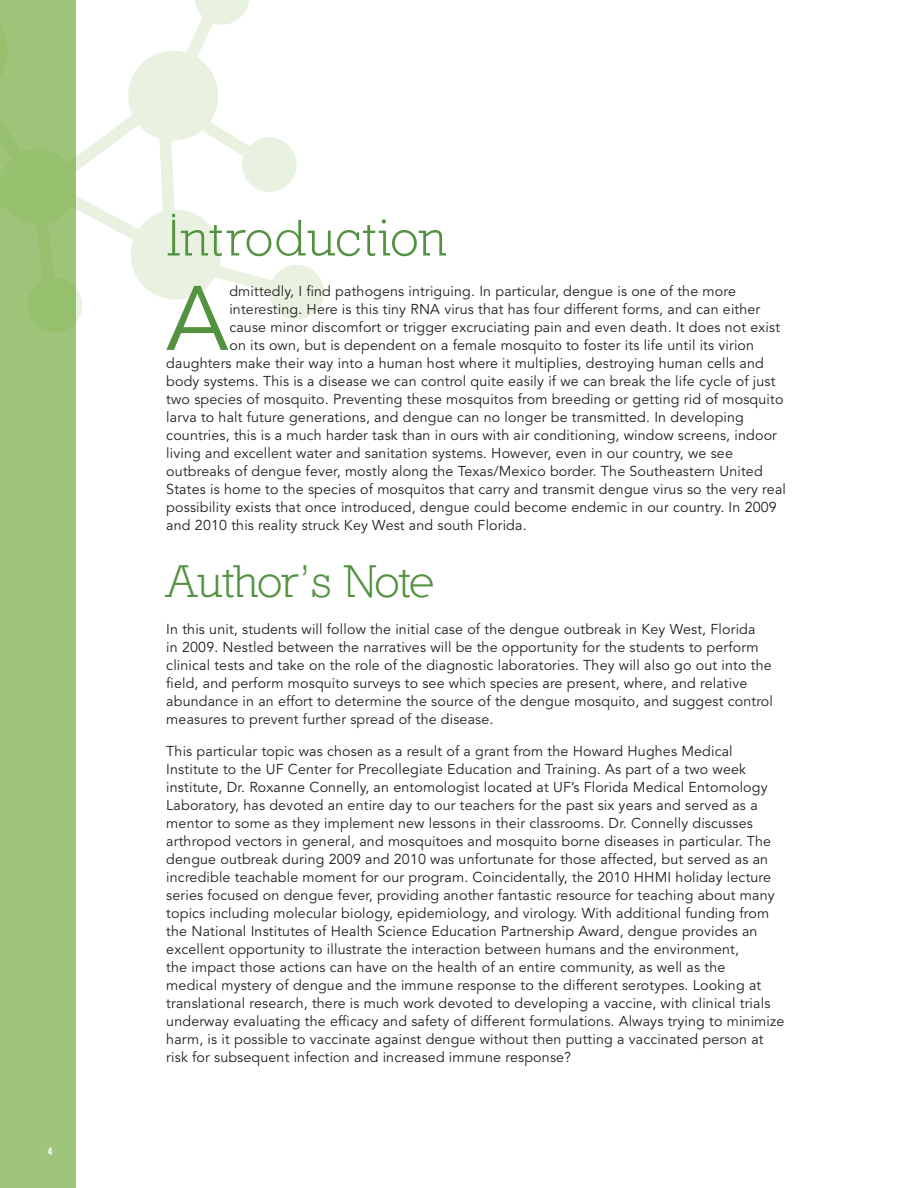
<style>
.page{position:relative;width:918px;height:1188px;background:#fff}
.page>*{position:absolute;margin:0;border:0;box-sizing:border-box;transform-origin:0 0}
.t1{font:90.45px "Avenir LT Std";color:#539241}
.t2{font:52.5px "Nilland";letter-spacing:.02em;color:#539241}
.t3{font:46.8px "Nilland";letter-spacing:-.035em;color:#539241}
.t4{font:14.25px/18px "Avenir LT Std";letter-spacing:.01em;color:#231f20}
.t5{font:700 condensed 10.5px "Zurich BT";color:#fff;scale:.9 1}
</style>
<div class="page">
<svg style="left:76px;top:0;width:248px;height:322px"></svg>
<div style="left:0;top:0;width:76px;height:1188px;background:#9dc479"></div>
<div style="left:42px;top:1143px;width:17px;height:17px;background:#a1c47d;border-radius:50%"></div>
<p class="t5" style="left:48px;top:1145px;width:7px">4</p>
<h2 class="t2" style="left:166px;top:207px;width:281px">Introduction</h2>
<h1 class="t1" style="left:166px;top:267px;width:64px">A</h1>
<p class="t4" style="left:229px;top:282px;width:508px">dmittedly, I find pathogens intriguing. In particular, dengue is one of the more</p>
<p class="t4" style="left:229px;top:300px;width:532px">interesting. Here is this tiny RNA virus that has four different forms, and can either</p>
<p class="t4" style="left:229px;top:318px;width:552px">cause minor discomfort or trigger excruciating pain and even death. It does not exist</p>
<p class="t4" style="left:229px;top:336px;width:526px">on its own, but is dependent on a female mosquito to foster its life until its virion</p>
<p class="t4" style="left:166px;top:354px;width:599px">daughters make their way into a human host where it multiplies, destroying human cells and</p>
<p class="t4" style="left:166px;top:372px;width:611px">body systems. This is a disease we can control quite easily if we can break the life cycle of just</p>
<p class="t4" style="left:166px;top:390px;width:619px">two species of mosquito. Preventing these mosquitos from breeding or getting rid of mosquito</p>
<p class="t4" style="left:166px;top:408px;width:579px">larva to halt future generations, and dengue can no longer be transmitted. In developing</p>
<p class="t4" style="left:166px;top:426px;width:612px">countries, this is a much harder task than in ours with air conditioning, window screens, indoor</p>
<p class="t4" style="left:166px;top:444px;width:568px">living and excellent water and sanitation systems. However, even in our country, we see</p>
<p class="t4" style="left:166px;top:462px;width:598px">outbreaks of dengue fever, mostly along the Texas/Mexico border. The Southeastern United</p>
<p class="t4" style="left:166px;top:480px;width:621px">States is home to the species of mosquitos that carry and transmit dengue virus so the very real</p>
<p class="t4" style="left:166px;top:498px;width:612px">possibility exists that once introduced, dengue could become endemic in our country. In 2009</p>
<p class="t4" style="left:166px;top:516px;width:362px">and 2010 this reality struck Key West and south Florida.</p>
<h3 class="t3" style="left:166px;top:554px;width:270px">Author’s Note</h3>
<p class="t4" style="left:166px;top:621px;width:608px">In this unit, students will follow the initial case of the dengue outbreak in Key West, Florida<br>in 2009. Nestled between the narratives will be the opportunity for the students to perform clinical tests and take on the role of the diagnostic laboratories. They will also go out into the field, and perform mosquito surveys to see which species are present, where, and relative abundance in an effort to determine the source of the dengue mosquito, and suggest control measures to prevent further spread of the disease.</p>
<p class="t4" style="left:166px;top:742px;width:619px">This particular topic was chosen as a result of a grant from the Howard Hughes Medical Institute to the UF Center for Precollegiate Education and Training. As part of a two week institute, Dr. Roxanne Connelly, an entomologist located at UF’s Florida Medical Entomology Laboratory, has devoted an entire day to our teachers for the past six years and served as a mentor to some as they implement new lessons in their classrooms. Dr. Connelly discusses arthropod vectors in general, and mosquitoes and mosquito borne diseases in particular. The dengue outbreak during 2009 and 2010 was unfortunate for those affected, but served as an incredible teachable moment for our program. Coincidentally, the 2010 HHMI holiday lecture series focused on dengue fever, providing another fantastic resource for teaching about many topics including molecular biology, epidemiology, and virology. With additional funding from the National Institutes of Health Science Education Partnership Award, dengue provides an excellent opportunity to illustrate the interaction between humans and the environment,<br>the impact those actions can have on the health of an entire community, as well as the<br>medical mystery of dengue and the immune response to the different serotypes. Looking at translational research, there is much work devoted to developing a vaccine, with clinical trials underway evaluating the efficacy and safety of different formulations. Always trying to minimize harm, is it possible to vaccinate against dengue without then putting a vaccinated person at risk for subsequent infection and increased immune response?</p>
</div>
